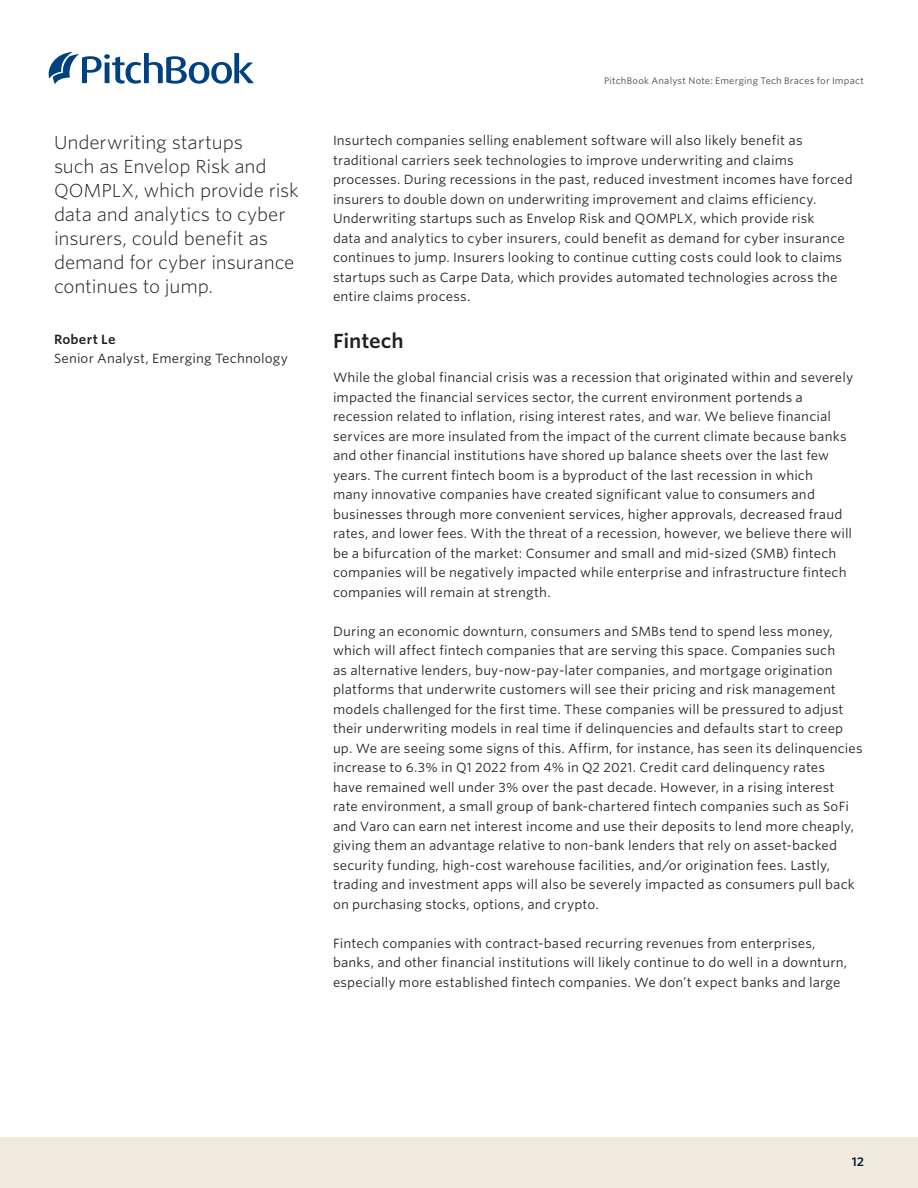
<style>
.page{position:relative;width:918px;height:1188px;background:#fff}
.page>*{position:absolute;margin:0;border:0;box-sizing:border-box;transform-origin:0 0}
.AN_Section_title{font:600 19.5px "Whitney S Sm";letter-spacing:-.005em;color:#231f20}
.AN_Pull_quote_-_shor{font:300 18px/24px "Whitney S Sm";letter-spacing:-.01em;color:#231f20}
.AN_Body_copy{font:12.75px/19.5px "Whitney S Sm";letter-spacing:.01em;color:#231f20}
.t1{font:600 12px "Whitney S Sm";color:#051c38}
.t2{font:9px "Whitney S Sm";letter-spacing:.025em;color:#484643}
.s1{font-weight:600}
</style>
<div class="page">
<svg style="left:49px;top:52px;width:205px;height:32px"></svg>
<div style="left:0;top:1137px;width:918px;height:51px;background:#f0ebde"></div>
<p class="AN_Pull_quote_-_shor" style="left:54px;top:130px;width:246px">Underwriting startups<br>such as Envelop Risk and<br>QOMPLX, which provide risk data and analytics to cyber insurers, could benefit as demand for cyber insurance continues to jump.</p>
<p class="AN_Body_copy" style="left:54px;top:329px;width:236px"><span class="s1">Robert Le<br></span>Senior Analyst, Emerging Technology</p>
<p class="t2" style="left:604px;top:75px;width:261px">PitchBook Analyst Note: Emerging Tech Braces for Impact</p>
<p class="AN_Body_copy" style="left:333px;top:131px;width:521px">Insurtech companies selling enablement software will also likely benefit as traditional carriers seek technologies to improve underwriting and claims processes. During recessions in the past, reduced investment incomes have forced insurers to double down on underwriting improvement and claims efficiency.<br>Underwriting startups such as Envelop Risk and QOMPLX, which provide risk<br>data and analytics to cyber insurers, could benefit as demand for cyber insurance continues to jump. Insurers looking to continue cutting costs could look to claims startups such as Carpe Data, which provides automated technologies across the entire claims process.</p>
<p class="AN_Section_title" style="left:333px;top:327px;width:72px">Fintech</p>
<p class="AN_Body_copy" style="left:333px;top:368px;width:522px">While the global financial crisis was a recession that originated within and severely impacted the financial services sector, the current environment portends a recession related to inflation, rising interest rates, and war. We believe financial services are more insulated from the impact of the current climate because banks and other financial institutions have shored up balance sheets over the last few years. The current fintech boom is a byproduct of the last recession in which<br>many innovative companies have created significant value to consumers and businesses through more convenient services, higher approvals, decreased fraud rates, and lower fees. With the threat of a recession, however, we believe there will be a bifurcation of the market: Consumer and small and mid-sized (SMB) fintech companies will be negatively impacted while enterprise and infrastructure fintech companies will remain at strength.</p>
<p class="AN_Body_copy" style="left:333px;top:621px;width:531px">During an economic downturn, consumers and SMBs tend to spend less money, which will affect fintech companies that are serving this space. Companies such<br>as alternative lenders, buy-now-pay-later companies, and mortgage origination platforms that underwrite customers will see their pricing and risk management models challenged for the first time. These companies will be pressured to adjust their underwriting models in real time if delinquencies and defaults start to creep up. We are seeing some signs of this. Affirm, for instance, has seen its delinquencies increase to 6.3% in Q1 2022 from 4% in Q2 2021. Credit card delinquency rates<br>have remained well under 3% over the past decade. However, in a rising interest rate environment, a small group of bank-chartered fintech companies such as SoFi and Varo can earn net interest income and use their deposits to lend more cheaply, giving them an advantage relative to non-bank lenders that rely on asset-backed security funding, high-cost warehouse facilities, and/or origination fees. Lastly, trading and investment apps will also be severely impacted as consumers pull back on purchasing stocks, options, and crypto.</p>
<p class="AN_Body_copy" style="left:333px;top:933px;width:516px">Fintech companies with contract-based recurring revenues from enterprises, banks, and other financial institutions will likely continue to do well in a downturn, especially more established fintech companies. We don’t expect banks and large</p>
<p class="t1" style="left:852px;top:1153px;width:14px">12</p>
</div>
